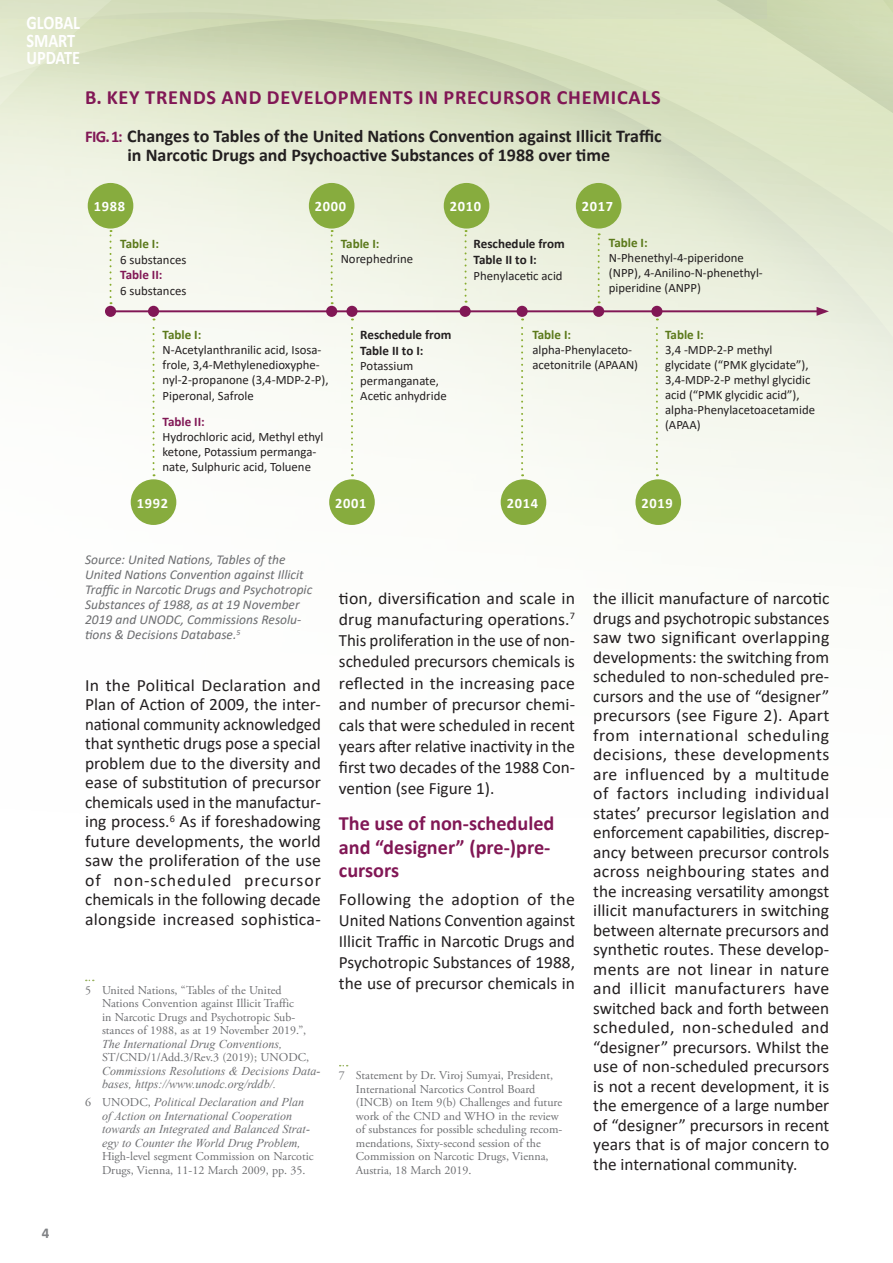
<style>
.page{position:relative;width:893px;height:1263px;background:#fff}
.page>*{position:absolute;margin:0;border:0;box-sizing:border-box;transform-origin:0 0}
.Head_2{font:700 20.25px/23.4px "Calibri";color:#811755}
.Head_2-2{font:700 20.25px "Calibri";letter-spacing:.025em;color:#811755}
.Cover_title{font:700 19.2px "Calibri";color:#fff;scale:.85 1}
.t1{font:700 18px/19.5px "Calibri";color:#231f20;text-align:center}
.Body{font:17.25px/19.5px "Calibri";color:#231f20;text-align:justify}
.t2{font:700 15px "Calibri";color:#808285}
.Body-2{font:700 14.4px "Calibri";letter-spacing:.05em;color:#fff}
.Source{font:italic 13.5px/15px "Calibri";color:#6c6d70}
.Head_2-3{font:700 13.05px/15.8px "Calibri";color:#231f20}
.Head_2-4{font:700 13.05px "Calibri";color:#5b791a}
.Head_2-5{font:700 13.05px "Calibri";color:#811755}
.Body-3{font:12.75px/15px "Calibri";color:#231f20}
.Body_Regions{font:12.75px "Calibri";color:#231f20}
.Footnote{font:12px/13.5px "Adobe Garamond Pro";color:#6c6d70}
.Footnote-2{font:italic 12px/13.5px "Times New Roman";color:#6c6d70}
.s1{font-size:16.5px;color:#811755}
.s2{font-family:"Times New Roman";font-style:italic}
.s3{font-family:"Adobe Garamond Pro";font-style:normal}
</style>
<div class="page">
<svg style="left:0;top:141px;width:767px;height:60px;background:#e5ebd5"></svg>
<svg style="left:0;top:201px;width:893px;height:333px;fill:#f7f9f1"></svg>
<svg style="left:0;top:0;width:767px;height:141px;background:#d8e0c1"></svg>
<div style="left:88px;top:183px;width:45px;height:46px;background:#87ac3e;border-radius:50%"></div>
<div style="left:309px;top:183px;width:45px;height:46px;background:#87ac3e;border-radius:50%"></div>
<div style="left:444px;top:183px;width:45px;height:46px;background:#87ac3e;border-radius:50%"></div>
<div style="left:576px;top:183px;width:45px;height:46px;background:#87ac3e;border-radius:50%"></div>
<div style="left:131px;top:479px;width:45px;height:46px;background:#87ac3e;border-radius:50%"></div>
<div style="left:329px;top:479px;width:46px;height:46px;background:#87ac3e;border-radius:50%"></div>
<div style="left:501px;top:479px;width:45px;height:46px;background:#87ac3e;border-radius:50%"></div>
<div style="left:635px;top:479px;width:46px;height:46px;background:#87ac3e;border-radius:50%"></div>
<svg style="left:110px;top:230px;width:2px;height:74px"></svg>
<svg style="left:331px;top:230px;width:2px;height:74px"></svg>
<svg style="left:465px;top:230px;width:2px;height:73px"></svg>
<svg style="left:598px;top:233px;width:2px;height:70px"></svg>
<svg style="left:153px;top:318px;width:2px;height:158px"></svg>
<svg style="left:351px;top:318px;width:2px;height:158px"></svg>
<svg style="left:521px;top:318px;width:2px;height:158px"></svg>
<svg style="left:656px;top:318px;width:2px;height:158px"></svg>
<hr style="left:106px;top:310px;width:714px;height:2px;background:#811755">
<svg style="left:767px;top:0;width:126px;height:330px;background:#dce4c8"></svg>
<div style="left:105px;top:306px;width:11px;height:11px;background:#811755;border-radius:50%"></div>
<div style="left:326px;top:306px;width:11px;height:11px;background:#811755;border-radius:50%"></div>
<div style="left:460px;top:306px;width:11px;height:11px;background:#811755;border-radius:50%"></div>
<div style="left:593px;top:306px;width:11px;height:11px;background:#811755;border-radius:50%"></div>
<div style="left:148px;top:306px;width:11px;height:11px;background:#811755;border-radius:50%"></div>
<div style="left:346px;top:306px;width:12px;height:11px;background:#811755;border-radius:50%"></div>
<div style="left:516px;top:306px;width:12px;height:11px;background:#811755;border-radius:50%"></div>
<div style="left:651px;top:306px;width:11px;height:11px;background:#811755;border-radius:50%"></div>
<p class="Cover_title" style="left:26px;top:9px;width:65px">GLOBAL</p>
<p class="Cover_title" style="left:26px;top:27px;width:59px">SMART</p>
<p class="Cover_title" style="left:26px;top:44px;width:65px">UPDATE</p>
<p class="Head_2-2" style="left:85px;top:83px;width:577px">B. KEY TRENDS AND DEVELOPMENTS IN PRECURSOR CHEMICALS</p>
<p class="t1" style="left:85px;top:126px;width:578px"><span class="s1">Fig. 1:</span> Changes to Tables of the United Nations Convention against Illicit Traffic in Narcotic Drugs and Psychoactive Substances of 1988 over time</p>
<p class="Body-2" style="left:94px;top:196px;width:33px">1988</p>
<p class="Body-2" style="left:315px;top:196px;width:33px">2000</p>
<p class="Body-2" style="left:450px;top:196px;width:33px">2010</p>
<p class="Body-2" style="left:582px;top:196px;width:33px">2017</p>
<p class="Head_2-4" style="left:120px;top:234px;width:40px">Table I:</p>
<p class="Body_Regions" style="left:120px;top:251px;width:68px">6 substances</p>
<p class="Head_2-5" style="left:120px;top:266px;width:44px">Table II:</p>
<p class="Body-3" style="left:120px;top:283px;width:68px">6 substances</p>
<p class="Head_2-4" style="left:163px;top:325px;width:40px">Table I:</p>
<p class="Body-3" style="left:163px;top:342px;width:167px">N-Acetylanthranilic acid, Isosa&shy;frole, 3,4-Methylenedioxyphe&shy;nyl-2-propanone (3,4-MDP-2-P),<br>Piperonal, Safrole</p>
<p class="Head_2-5" style="left:163px;top:412px;width:44px">Table II:</p>
<p class="Body-3" style="left:163px;top:429px;width:162px">Hydrochloric acid, Methyl ethyl ketone, Potassium permanga&shy;nate, Sulphuric acid, Toluene</p>
<p class="Head_2-4" style="left:341px;top:234px;width:40px">Table I:</p>
<p class="Body-3" style="left:341px;top:251px;width:74px">Norephedrine</p>
<p class="Head_2-3" style="left:360px;top:327px;width:93px">Reschedule from<br>Table II to I:</p>
<p class="Body-3" style="left:360px;top:358px;width:88px">Potassium permanganate,<br>Acetic anhydride</p>
<p class="Head_2-4" style="left:609px;top:234px;width:40px">Table I:</p>
<p class="Body-3" style="left:609px;top:250px;width:155px">N-Phenethyl-4-piperidone (NPP), 4-Anilino-N-phenethyl&shy;piperidine (ANPP)</p>
<p class="Head_2-4" style="left:665px;top:325px;width:40px">Table I:</p>
<p class="Body-3" style="left:665px;top:342px;width:152px">3,4 -MDP-2-P methyl glycidate (“PMK glycidate”),<br>3,4-MDP-2-P methyl glycidic acid (“PMK glycidic acid”), alpha-Phenylacetoacetamide (APAA)</p>
<p class="Head_2-3" style="left:474px;top:236px;width:93px">Reschedule from<br>Table II to I:</p>
<p class="Body-3" style="left:474px;top:268px;width:91px">Phenylacetic acid</p>
<p class="Head_2-4" style="left:532px;top:325px;width:40px">Table I:</p>
<p class="Body-3" style="left:532px;top:342px;width:107px">alpha-Phenylaceto&shy;acetonitrile (APAAN)</p>
<p class="Body-2" style="left:137px;top:493px;width:33px">1992</p>
<p class="Body-2" style="left:335px;top:493px;width:33px">2001</p>
<p class="Body-2" style="left:507px;top:493px;width:33px">2014</p>
<p class="Body-2" style="left:642px;top:493px;width:33px">2019</p>
<p class="t2" style="left:42px;top:1222px;width:9px">4</p>
<p class="Source" style="left:85px;top:551px;width:229px">Source: United Nations, Tables of the United Nations Convention against Illicit Traffic in Narcotic Drugs and Psychotropic Substances of 1988, as at 19 November 2019 and UNODC, Commissions Resolu&shy;tions &amp; Decisions Database.<sup>5</sup></p>
<p class="Body" style="left:85px;top:675px;width:237px">In the Political Declaration and Plan of Action of 2009, the inter&shy;national community acknowledged that synthetic drugs pose a special problem due to the diversity and ease of substitution of precursor chemicals used in the manufactur&shy;ing process.<sup>6</sup> As if foreshadowing future developments, the world saw the proliferation of the use of non-scheduled precursor chemicals in the following decade alongside increased sophistica-</p>
<p class="Footnote" style="left:102px;top:984px;width:220px;text-indent:-17px">5 United Nations, “Tables of the United Nations Convention against Illicit Traffic<br>in Narcotic Drugs and Psychotropic Sub&shy;stances of 1988, as at 19 November 2019.”, <span class="s2">The International Drug Conventions, </span>ST/CND/1/Add.3/Rev.3 (2019); UNODC, <span class="s2">Commissions Resolutions &amp; Decisions Data&shy;bases, https://www.unodc.org/rddb/.</span></p>
<p class="Footnote-2" style="left:102px;top:1095px;width:213px;text-indent:-17px"><span class="s3">6 UNODC,</span> Political Declaration and Plan of Action on International Cooperation towards an Integrated and Balanced Strat&shy;egy to Counter the World Drug Problem, <span class="s3">High-level segment Commission on Narcotic Drugs, Vienna, 11-12 March 2009, pp. 35.</span></p>
<p class="Body" style="left:339px;top:587px;width:238px;line-height:21.1px">tion, diversification and scale in drug manufacturing operations.<sup>7<br></sup>This proliferation in the use of non&shy;scheduled precursors chemicals is reflected in the increasing pace and number of precursor chemi&shy;cals that were scheduled in recent years after relative inactivity in the first two decades of the 1988 Con&shy;vention (see Figure 1).</p>
<p class="Head_2" style="left:339px;top:812px;width:217px">The use of non-scheduled and “designer” (pre-)pre&shy;cursors</p>
<p class="Body" style="left:339px;top:888px;width:238px;line-height:21.1px">Following the adoption of the United Nations Convention against Illicit Traffic in Narcotic Drugs and Psychotropic Substances of 1988, the use of precursor chemicals in</p>
<p class="Footnote" style="left:356px;top:1069px;width:208px;text-indent:-17px">7 Statement by Dr. Viroj Sumyai, President, International Narcotics Control Board (INCB) on Item 9(b) Challenges and future work of the CND and WHO in the review of substances for possible scheduling recom&shy;mendations, Sixty-second session of the Commission on Narcotic Drugs, Vienna, Austria, 18 March 2019.</p>
<p class="Body" style="left:593px;top:588px;width:238px">the illicit manufacture of narcotic drugs and psychotropic substances saw two significant overlapping developments: the switching from scheduled to non-scheduled pre&shy;cursors and the use of “designer” precursors (see Figure 2). Apart from international scheduling decisions, these developments are influenced by a multitude of factors including individual states’ precursor legislation and enforcement capabilities, discrep&shy;ancy between precursor controls across neighbouring states and the increasing versatility amongst illicit manufacturers in switching between alternate precursors and synthetic routes. These develop&shy;ments are not linear in nature and illicit manufacturers have switched back and forth between scheduled, non-scheduled and “designer” precursors. Whilst the use of non-scheduled precursors is not a recent development, it is the emergence of a large number of “designer” precursors in recent years that is of major concern to the international community.</p>
</div>
